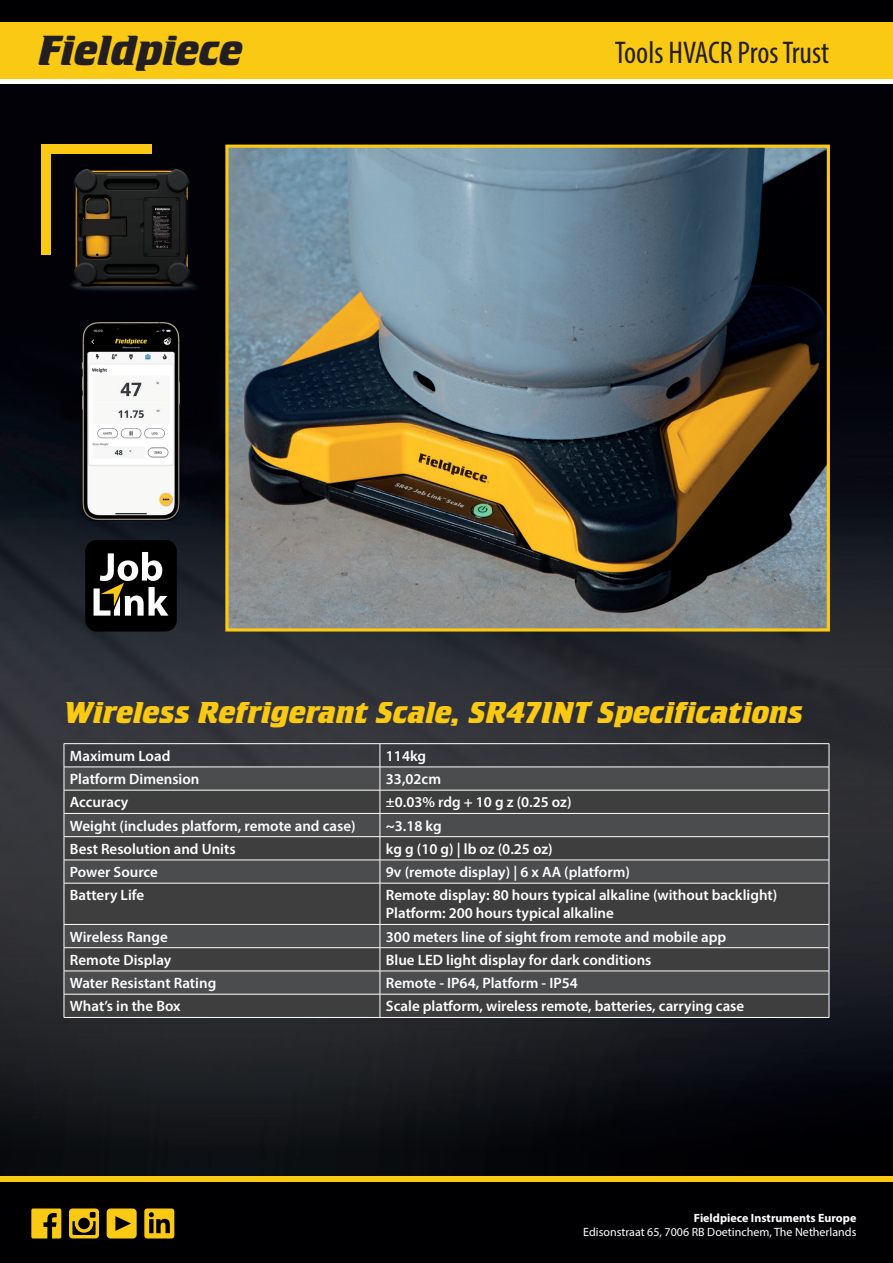
<style>
.page{position:relative;width:893px;height:1263px;background:#fff}
.page>*{position:absolute;margin:0;border:0;box-sizing:border-box;transform-origin:0 0}
.t1{font:43.95px "Crillee Bold Italic Let Plain";color:#231f20}
.t2{font:31.5px "Crillee Bold Italic Let Plain";color:#fac913}
.t3{font:condensed 31.5px "Myriad Pro";color:#231f20}
.t4{font:600 15px/18px "Myriad Pro";color:#fff}
.t5{font:12px "Myriad Pro";color:#fff}
.t6{font:700 12px "Myriad Pro";color:#fff}
</style>
<div class="page">
<div style="left:0;top:84px;width:893px;height:103px;background:#010107"></div>
<img style="left:0;top:187px;width:105px;height:990px">
<img style="left:210px;top:187px;width:683px;height:990px">
<div style="left:105px;top:296px;width:105px;height:48px;background:#010107"></div>
<img style="left:158px;top:344px;width:52px;height:833px">
<img style="left:105px;top:521px;width:53px;height:656px">
<div style="left:0;top:22px;width:893px;height:57px;background:#fac913"></div>
<div style="left:0;top:0;width:893px;height:22px;background:#000002"></div>
<div style="left:0;top:1177px;width:893px;height:5px;background:#fac913"></div>
<div style="left:0;top:1182px;width:893px;height:81px;background:#000002"></div>
<svg style="left:31px;top:1208px;width:30px;height:30px"></svg>
<svg style="left:69px;top:1208px;width:30px;height:30px"></svg>
<svg style="left:107px;top:1208px;width:30px;height:30px"></svg>
<svg style="left:144px;top:1208px;width:30px;height:30px"></svg>
<div style="left:41px;top:145px;width:9px;height:110px;background:#fac913"></div>
<div style="left:41px;top:145px;width:110px;height:9px;background:#fac913"></div>
<div style="left:65px;top:768px;width:764px;height:22px;background:#4b4c4d"></div>
<svg style="left:65px;top:791px;width:764px;height:226px;background:#454546"></svg>
<hr style="left:64px;top:743px;width:316px;height:1px;background:#fff">
<hr style="left:380px;top:743px;width:449px;height:1px;background:#fff">
<hr style="left:64px;top:767px;width:316px;height:1px;background:#fff">
<hr style="left:380px;top:767px;width:449px;height:1px;background:#fff">
<hr style="left:64px;top:790px;width:316px;height:1px;background:#fff">
<hr style="left:380px;top:790px;width:449px;height:1px;background:#fff">
<hr style="left:64px;top:813px;width:316px;height:1px;background:#fff">
<hr style="left:380px;top:813px;width:449px;height:1px;background:#fff">
<hr style="left:64px;top:836px;width:316px;height:1px;background:#fff">
<hr style="left:380px;top:836px;width:449px;height:1px;background:#fff">
<hr style="left:64px;top:860px;width:316px;height:1px;background:#fff">
<svg style="left:64px;top:744px;width:1px;height:139px"></svg>
<hr style="left:380px;top:860px;width:449px;height:1px;background:#fff">
<svg style="left:380px;top:744px;width:1px;height:139px"></svg>
<svg style="left:829px;top:744px;width:1px;height:139px"></svg>
<hr style="left:64px;top:883px;width:316px;height:1px;background:#fff">
<hr style="left:64px;top:883px;width:1px;height:41px;background:#fff">
<hr style="left:380px;top:883px;width:449px;height:1px;background:#fff">
<hr style="left:380px;top:883px;width:1px;height:41px;background:#fff">
<hr style="left:829px;top:883px;width:1px;height:41px;background:#fff">
<hr style="left:64px;top:924px;width:316px;height:1px;background:#fff">
<hr style="left:380px;top:924px;width:449px;height:1px;background:#fff">
<hr style="left:64px;top:947px;width:316px;height:1px;background:#fff">
<hr style="left:380px;top:947px;width:449px;height:1px;background:#fff">
<hr style="left:64px;top:971px;width:316px;height:1px;background:#fff">
<hr style="left:380px;top:971px;width:449px;height:1px;background:#fff">
<hr style="left:64px;top:994px;width:316px;height:1px;background:#fff">
<svg style="left:64px;top:925px;width:1px;height:92px"></svg>
<hr style="left:380px;top:994px;width:449px;height:1px;background:#fff">
<svg style="left:380px;top:925px;width:1px;height:92px"></svg>
<svg style="left:829px;top:925px;width:1px;height:92px"></svg>
<hr style="left:64px;top:1017px;width:316px;height:1px;background:#fff">
<hr style="left:380px;top:1017px;width:449px;height:1px;background:#fff">
<img style="left:55px;top:164px;width:157px;height:132px">
<img style="left:229px;top:149px;width:597px;height:478px">
<div style="left:225px;top:145px;width:605px;height:486px;border:3px solid #fac913"></div>
<img style="left:64px;top:313px;width:134px;height:208px">
<div style="left:85px;top:540px;width:92px;height:91px;background:#000;border-radius:11px"></div>
<svg style="left:94px;top:552px;width:74px;height:64px"></svg>
<h1 class="t1" style="left:38px;top:25px;width:206px">Fieldpiece</h1>
<h2 class="t3" style="left:615px;top:34px;width:216px">Tools HVACR Pros Trust</h2>
<h2 class="t2" style="left:64px;top:694px;width:741px">Wireless Refrigerant Scale, SR47INT Specifications</h2>
<p class="t4" style="left:70px;top:746px;width:102px">Maximum Load</p>
<p class="t4" style="left:386px;top:746px;width:42px">114kg</p>
<p class="t4" style="left:70px;top:770px;width:131px">Platform Dimension</p>
<p class="t4" style="left:386px;top:770px;width:57px">33,02cm</p>
<p class="t4" style="left:70px;top:793px;width:60px">Accuracy</p>
<p class="t4" style="left:386px;top:793px;width:187px">±0.03% rdg + 10 g z (0.25 oz)</p>
<p class="t4" style="left:70px;top:816px;width:287px">Weight (includes platform, remote and case)</p>
<p class="t4" style="left:386px;top:816px;width:57px">~3.18 kg</p>
<p class="t4" style="left:70px;top:839px;width:167px">Best Resolution and Units</p>
<p class="t4" style="left:386px;top:839px;width:168px">kg g (10 g) | lb oz (0.25 oz)</p>
<p class="t4" style="left:70px;top:863px;width:89px">Power Source</p>
<p class="t4" style="left:386px;top:863px;width:245px">9v (remote display) | 6 x AA (platform)</p>
<p class="t4" style="left:70px;top:886px;width:76px">Battery Life</p>
<p class="t4" style="left:386px;top:886px;width:393px">Remote display: 80 hours typical alkaline (without backlight)<br>Platform: 200 hours typical alkaline</p>
<p class="t4" style="left:70px;top:927px;width:99px">Wireless Range</p>
<p class="t4" style="left:386px;top:927px;width:342px">300 meters line of sight from remote and mobile app</p>
<p class="t4" style="left:70px;top:950px;width:103px">Remote Display</p>
<p class="t4" style="left:386px;top:950px;width:267px">Blue LED light display for dark conditions</p>
<p class="t4" style="left:70px;top:974px;width:148px">Water Resistant Rating</p>
<p class="t4" style="left:386px;top:974px;width:193px">Remote - IP64, Platform - IP54</p>
<p class="t4" style="left:70px;top:997px;width:112px">What’s in the Box</p>
<p class="t4" style="left:386px;top:997px;width:360px">Scale platform, wireless remote, batteries, carrying case</p>
<p class="t6" style="left:694px;top:1210px;width:164px">Fieldpiece Instruments Europe</p>
<p class="t5" style="left:583px;top:1225px;width:275px">Edisonstraat 65, 7006 RB Doetinchem, The Netherlands</p>
</div>
